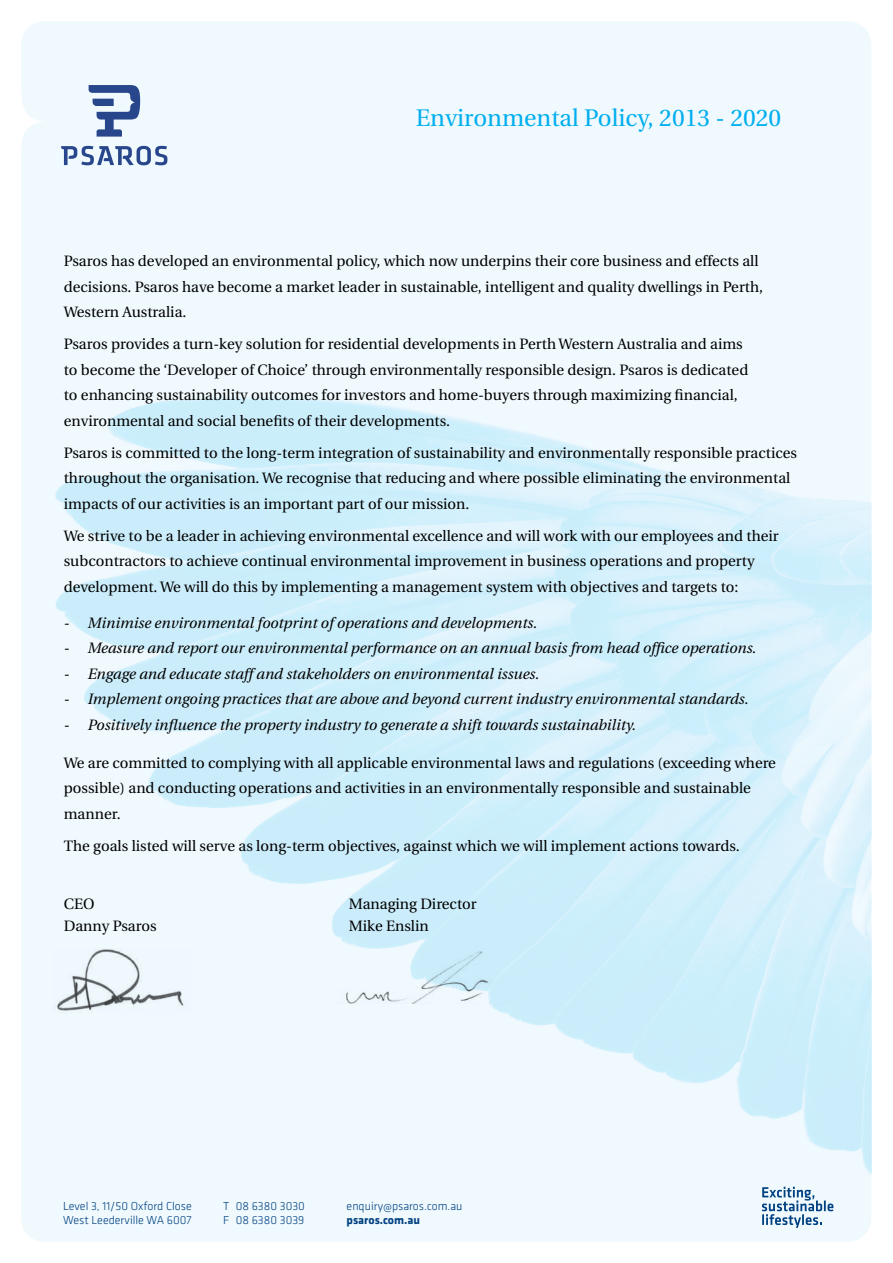
<style>
.page{position:relative;width:893px;height:1263px;background:#fff}
.page>*{position:absolute;margin:0;border:0;box-sizing:border-box;transform-origin:0 0}
.t1{font:24px "Utopia";color:#00aeef}
.t2{font:15px/25.5px "Utopia";color:#000}
.t3{font:italic 15px "Utopia";color:#000}
.t4{font:300 12px/13.5px "Klavika";color:#004181}
.t5{font:700 12px "Klavika";color:#004181}
</style>
<div class="page">
<div style="left:21px;top:21px;width:850px;height:1221px;background:#eff9fe"></div>
<img style="left:35px;top:264px;width:836px;height:942px">
<svg style="left:762px;top:1187px;width:71px;height:41px"></svg>
<svg style="left:61px;top:146px;width:106px;height:19px"></svg>
<svg style="left:89px;top:85px;width:51px;height:52px"></svg>
<img style="left:53px;top:949px;width:139px;height:64px">
<img style="left:329px;top:945px;width:178px;height:59px">
<h1 class="t1" style="left:416px;top:105px;width:367px">Environmental Policy, 2013 - 2020</h1>
<p class="t2" style="left:64px;top:249px;width:701px">Psaros has developed an environmental policy, which now underpins their core business and effects all decisions. Psaros have become a market leader in sustainable, intelligent and quality dwellings in Perth,<br>Western Australia.</p>
<p class="t2" style="left:64px;top:332px;width:686px">Psaros provides a turn-key solution for residential developments in Perth Western Australia and aims to become the ‘Developer of Choice’ through environmentally responsible design. Psaros is dedicated to enhancing sustainability outcomes for investors and home-buyers through maximizing financial, environmental and social benefits of their developments.</p>
<p class="t2" style="left:64px;top:440px;width:735px">Psaros is committed to the long-term integration of sustainability and environmentally responsible practices throughout the organisation. We recognise that reducing and where possible eliminating the environmental impacts of our activities is an important part of our mission.</p>
<p class="t2" style="left:64px;top:523px;width:716px">We strive to be a leader in achieving environmental excellence and will work with our employees and their subcontractors to achieve continual environmental improvement in business operations and property development. We will do this by implementing a management system with objectives and targets to:</p>
<p class="t3" style="left:64px;top:614px;width:475px">- Minimise environmental footprint of operations and developments.</p>
<p class="t3" style="left:64px;top:640px;width:694px">- Measure and report our environmental performance on an annual basis from head office operations.</p>
<p class="t3" style="left:64px;top:665px;width:477px">- Engage and educate staff and stakeholders on environmental issues.</p>
<p class="t3" style="left:64px;top:691px;width:686px">- Implement ongoing practices that are above and beyond current industry environmental standards.</p>
<p class="t3" style="left:64px;top:716px;width:574px">- Positively influence the property industry to generate a shift towards sustainability.</p>
<p class="t2" style="left:64px;top:750px;width:714px">We are committed to complying with all applicable environmental laws and regulations (exceeding where possible) and conducting operations and activities in an environmentally responsible and sustainable manner.</p>
<p class="t2" style="left:64px;top:833px;width:677px">The goals listed will serve as long-term objectives, against which we will implement actions towards.</p>
<p class="t2" style="left:64px;top:891px;width:32px">CEO</p>
<p class="t2" style="left:349px;top:891px;width:129px">Managing Director</p>
<p class="t2" style="left:64px;top:913px;width:94px">Danny Psaros</p>
<p class="t2" style="left:349px;top:913px;width:81px">Mike Enslin</p>
<p class="t4" style="left:63px;top:1199px;width:130px">Level 3, 11/50 Oxford Close<br>West Leederville WA 6007</p>
<p class="t4" style="left:223px;top:1199px;width:83px">T 08 6380 3030<br>F 08 6380 3039</p>
<p class="t4" style="left:347px;top:1199px;width:117px">enquiry@psaros.com.au</p>
<p class="t5" style="left:347px;top:1211px;width:75px">psaros.com.au</p>
</div>
